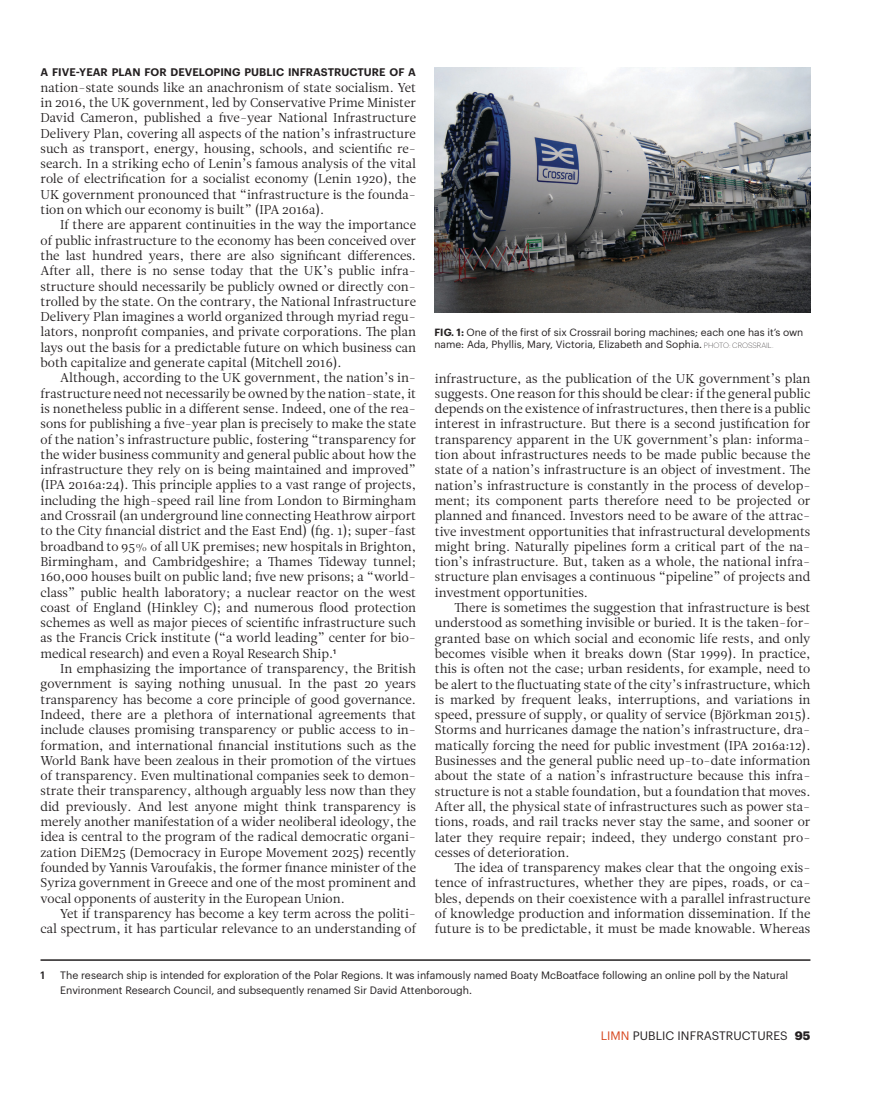
<style>
.page{position:relative;width:878px;height:1107px;background:#fff}
.page>*{position:absolute;margin:0;border:0;box-sizing:border-box;transform-origin:0 0}
.t1{font:12.75px/15.3px "Leitura News Roman 1";color:#231f20;text-align:justify}
.t2{font:12px "Graphik";letter-spacing:.005em;color:#231f20}
.t3{font:600 10.8px "Graphik";letter-spacing:.005em;color:#231f20}
.t4{font:10.5px/15.3px "Graphik";color:#231f20}
.t5{font:500 10.5px "Graphik";color:#231f20}
.t6{font:10.2px/12px "Graphik";color:#231f20}
.s1{font-weight:600}
.s2{font-weight:200;font-size:7.5px}
.s3{color:#d6471e}
.s4{font-weight:700}
</style>
<div class="page">
<img style="left:434px;top:68px;width:376px;height:244px">
<hr style="left:40px;top:959px;width:770px;height:2px;background:#231f20">
<p class="t3" style="left:41px;top:64px;width:377px">A FIVE-YEAR PLAN FOR DEVELOPING PUBLIC INFRASTRUCTURE OF A</p>
<p class="t1" style="left:40px;top:81px;width:377px">nation-state sounds like an anachronism of state socialism. Yet in 2016, the UK government, led by Conservative Prime Minister David Cameron, published a five-year National Infrastructure Delivery Plan, covering all aspects of the nation’s infrastructure such as transport, energy, housing, schools, and scientific re&shy;search. In a striking echo of Lenin’s famous analysis of the vital role of electrification for a socialist economy (Lenin 1920), the UK government pronounced that “infrastructure is the founda&shy;tion on which our economy is built” (IPA 2016a).</p>
<p class="t1" style="left:40px;top:219px;width:377px;text-indent:20px">If there are apparent continuities in the way the importance of public infrastructure to the economy has been conceived over the last hundred years, there are also significant differences.<br>After all, there is no sense today that the UK’s public infra&shy;structure should necessarily be publicly owned or directly con&shy;trolled by the state. On the contrary, the National Infrastructure Delivery Plan imagines a world organized through myriad regu&shy;lators, nonprofit companies, and private corporations. The plan lays out the basis for a predictable future on which business can both capitalize and generate capital (Mitchell 2016).</p>
<p class="t1" style="left:40px;top:372px;width:377px;text-indent:20px">Although, according to the UK government, the nation’s in&shy;frastructure need not necessarily be owned by the nation-state, it is nonetheless public in a different sense. Indeed, one of the rea&shy;sons for publishing a five-year plan is precisely to make the state of the nation’s infrastructure public, fostering “transparency for the wider business community and general public about how the infrastructure they rely on is being maintained and improved” (IPA 2016a:24). This principle applies to a vast range of projects, including the high-speed rail line from London to Birmingham and Crossrail (an underground line connecting Heathrow airport to the City financial district and the East End) (fig. 1); super-fast broadband to 95% of all UK premises; new hospitals in Brighton, Birmingham, and Cambridgeshire; a Thames Tideway tunnel; 160,000 houses built on public land; five new prisons; a “world&shy;class” public health laboratory; a nuclear reactor on the west coast of England (Hinkley C); and numerous flood protection schemes as well as major pieces of scientific infrastructure such as the Francis Crick institute (“a world leading” center for bio&shy;medical research) and even a Royal Research Ship.<sup>1</sup></p>
<p class="t1" style="left:40px;top:663px;width:377px;text-indent:20px">In emphasizing the importance of transparency, the British government is saying nothing unusual. In the past 20 years transparency has become a core principle of good governance.<br>Indeed, there are a plethora of international agreements that include clauses promising transparency or public access to in&shy;formation, and international financial institutions such as the World Bank have been zealous in their promotion of the virtues of transparency. Even multinational companies seek to demon&shy;strate their transparency, although arguably less now than they did previously. And lest anyone might think transparency is merely another manifestation of a wider neoliberal ideology, the idea is central to the program of the radical democratic organi&shy;zation DiEM25 (Democracy in Europe Movement 2025) recently founded by Yannis Varoufakis, the former finance minister of the Syriza government in Greece and one of the most prominent and vocal opponents of austerity in the European Union.</p>
<p class="t1" style="left:40px;top:908px;width:377px;text-align:right">Yet if transparency has become a key term across the politi-<br>cal spectrum, it has particular relevance to an understanding of</p>
<p class="t6" style="left:434px;top:325px;width:370px"><span class="s1">FIG. 1:</span> One of the first of six Crossrail boring machines; each one has it’s own name: Ada, Phyllis, Mary, Victoria, Elizabeth and Sophia. <span class="s2">PHOTO: CROSSRAIL.</span></p>
<p class="t1" style="left:435px;top:372px;width:377px">infrastructure, as the publication of the UK government’s plan suggests. One reason for this should be clear: if the general public depends on the existence of infrastructures, then there is a public interest in infrastructure. But there is a second justification for transparency apparent in the UK government’s plan: informa&shy;tion about infrastructures needs to be made public because the state of a nation’s infrastructure is an object of investment. The nation’s infrastructure is constantly in the process of develop&shy;ment; its component parts therefore need to be projected or planned and financed. Investors need to be aware of the attrac&shy;tive investment opportunities that infrastructural developments might bring. Naturally pipelines form a critical part of the na&shy;tion’s infrastructure. But, taken as a whole, the national infra&shy;structure plan envisages a continuous “pipeline” of projects and investment opportunities.</p>
<p class="t1" style="left:435px;top:602px;width:377px;text-indent:20px">There is sometimes the suggestion that infrastructure is best understood as something invisible or buried. It is the taken-for&shy;granted base on which social and economic life rests, and only becomes visible when it breaks down (Star 1999). In practice, this is often not the case; urban residents, for example, need to be alert to the fluctuating state of the city’s infrastructure, which is marked by frequent leaks, interruptions, and variations in speed, pressure of supply, or quality of service (Björkman 2015).<br>Storms and hurricanes damage the nation’s infrastructure, dra&shy;matically forcing the need for public investment (IPA 2016a:12).<br>Businesses and the general public need up-to-date information about the state of a nation’s infrastructure because this infra&shy;structure is not a stable foundation, but a foundation that moves.<br>After all, the physical state of infrastructures such as power sta&shy;tions, roads, and rail tracks never stay the same, and sooner or later they require repair; indeed, they undergo constant pro&shy;cesses of deterioration.</p>
<p class="t1" style="left:435px;top:862px;width:377px;text-indent:20px">The idea of transparency makes clear that the ongoing exis&shy;tence of infrastructures, whether they are pipes, roads, or ca&shy;bles, depends on their coexistence with a parallel infrastructure of knowledge production and information dissemination. If the future is to be predictable, it must be made knowable. Whereas</p>
<p class="t5" style="left:40px;top:967px;width:6px">1</p>
<p class="t4" style="left:60px;top:966px;width:729px">The research ship is intended for exploration of the Polar Regions. It was infamously named Boaty McBoatface following an online poll by the Natural<br>Environment Research Council, and subsequently renamed Sir David Attenborough.</p>
<p class="t2" style="left:601px;top:1026px;width:211px"><span class="s3">LIMN</span> PUBLIC INFRASTRUCTURES <span class="s4">95</span></p>
</div>
